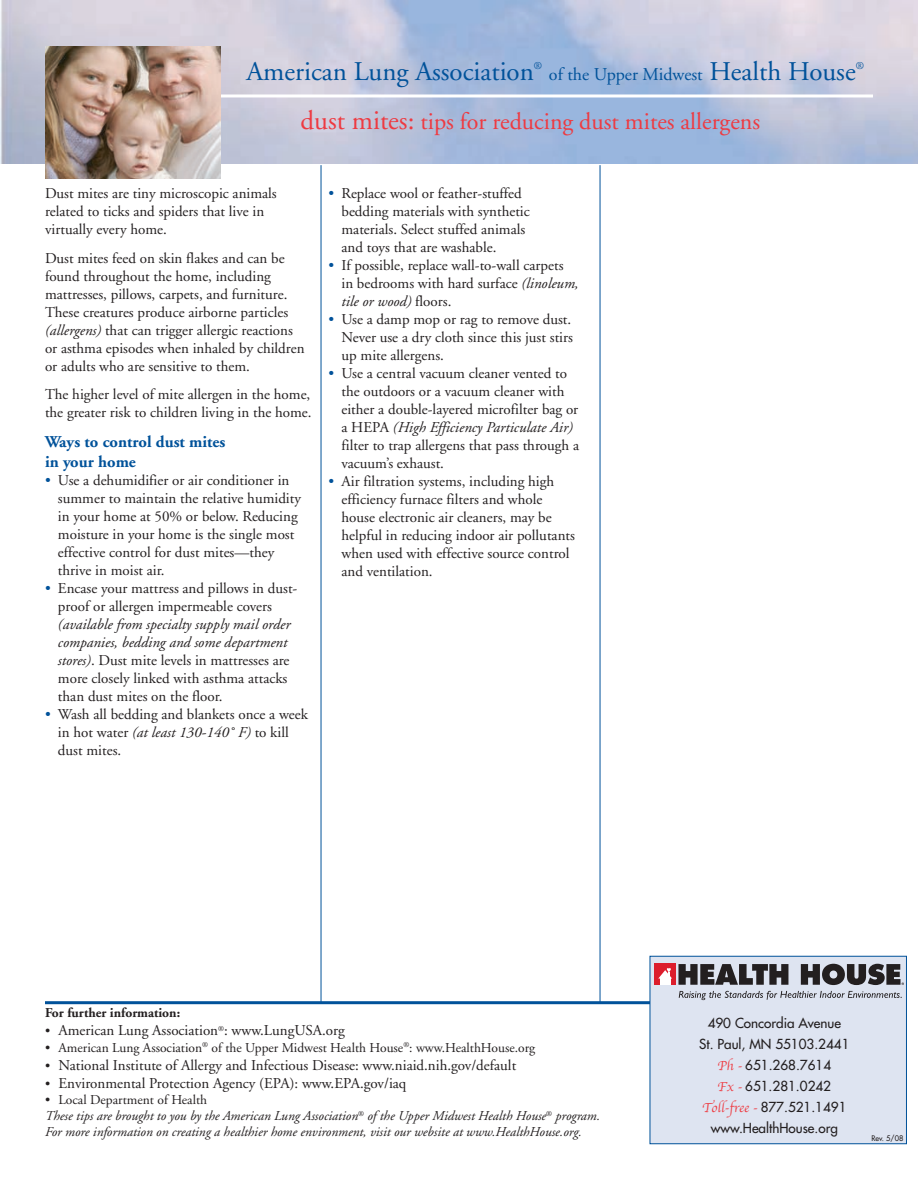
<style>
.page{position:relative;width:918px;height:1188px;background:#fff}
.page>*{position:absolute;margin:0;border:0;box-sizing:border-box;transform-origin:0 0}
.t1{font:27px "Adobe Garamond";color:#01529a}
.t2{font:24px "Adobe Garamond";color:#ee3a41}
.t3{font:18px "Adobe Garamond";color:#01529a}
.t4{font:700 16.5px/19.5px "Adobe Garamond";color:#01529a}
.t5{font:15px/18px "Adobe Garamond";color:#231f20}
.t6{font:italic 13.5px/16.2px "Adobe Garamond";color:#231f20}
.t7{font:13.5px/21px "Futura";color:#231f20;text-align:center}
.t8{font:13.5px "Adobe Garamond";color:#231f20}
.t9{font:700 13.5px "Adobe Garamond";color:#231f20}
.t10{font:10.5px "Adobe Garamond";color:#01529a}
.t11{font:7.5px "Futura";color:#231f20}
.s1{font-size:27px}
.s2{font-style:italic}
.s3{color:#01529a}
.s4{font-size:13.5px}
.s5{font-style:normal}
.s6{font-family:"Apple Chancery";color:#ee3a41}
</style>
<div class="page">
<hr style="left:321px;top:165px;width:1px;height:837px;background:#01529a">
<hr style="left:600px;top:165px;width:1px;height:837px;background:#01529a">
<hr style="left:45px;top:1001px;width:648px;height:3px;background:#01529a">
<img style="left:45px;top:46px;width:176px;height:133px">
<div style="left:650px;top:956px;width:256px;height:188px;background:#dee4f1"></div>
<div style="left:650px;top:956px;width:257px;height:188px;border:1px solid #01529a"></div>
<svg style="left:679px;top:991px;width:223px;height:9px"></svg>
<svg style="left:678px;top:964px;width:110px;height:21px"></svg>
<svg style="left:801px;top:964px;width:103px;height:21px"></svg>
<div style="left:655px;top:964px;width:21px;height:21px;background:#dc1d2c"></div>
<div style="left:660px;top:977px;width:11px;height:8px;background:#fff"></div>
<svg style="left:658px;top:968px;width:14px;height:11px"></svg>
<h1 class="t1" style="left:247px;top:57px;width:289px">American Lung Association</h1>
<p class="t10" style="left:534px;top:60px;width:10px">®</p>
<p class="t3" style="left:549px;top:65px;width:308px">of the Upper Midwest <span class="s1">Health House</span></p>
<p class="t10" style="left:856px;top:60px;width:10px">®</p>
<h2 class="t2" style="left:301px;top:109px;width:461px"><span class="s1">dust mites:</span> tips for reducing dust mites allergens</h2>
<p class="t5" style="left:45px;top:185px;width:233px">Dust mites are tiny microscopic animals related to ticks and spiders that live in virtually every home.</p>
<p class="t5" style="left:45px;top:249px;width:261px">Dust mites feed on skin flakes and can be found throughout the home, including mattresses, pillows, carpets, and furniture.<br>These creatures produce airborne particles <span class="s2">(allergens)</span> that can trigger allergic reactions or asthma episodes when inhaled by children or adults who are sensitive to them.</p>
<p class="t5" style="left:45px;top:386px;width:268px">The higher level of mite allergen in the home, the greater risk to children living in the home.</p>
<p class="t4" style="left:45px;top:432px;width:182px">Ways to control dust mites in your home</p>
<p class="t5" style="left:58px;top:471px;width:245px;text-indent:-13px"><span class="s3">•</span> Use a dehumidifier or air conditioner in summer to maintain the relative humidity in your home at 50% or below. Reducing moisture in your home is the single most effective control for dust mites—they thrive in moist air.</p>
<p class="t5" style="left:58px;top:579px;width:241px;text-indent:-13px"><span class="s3">•</span> Encase your mattress and pillows in dust&shy;proof or allergen impermeable covers</p>
<p class="t5" style="left:58px;top:615px;width:234px"><span class="s2">(available from specialty supply mail order companies, bedding and some department stores)</span>. Dust mite levels in mattresses are more closely linked with asthma attacks than dust mites on the floor.</p>
<p class="t5" style="left:58px;top:705px;width:251px;text-indent:-13px"><span class="s3">•</span> Wash all bedding and blankets once a week in hot water <span class="s2">(at least 130-140˚ F)</span> to kill dust mites.</p>
<p class="t5" style="left:342px;top:185px;width:190px;text-indent:-13px"><span class="s3">•</span> Replace wool or feather-stuffed bedding materials with synthetic materials. Select stuffed animals and toys that are washable.</p>
<p class="t5" style="left:342px;top:257px;width:239px;text-indent:-13px"><span class="s3">•</span> If possible, replace wall-to-wall carpets in bedrooms with hard surface <span class="s2">(linoleum, tile or wood)</span> floors.</p>
<p class="t5" style="left:342px;top:311px;width:233px;text-align:justify;text-indent:-13px"><span class="s3">•</span> Use a damp mop or rag to remove dust.<br>Never use a dry cloth since this just stirs up mite allergens.</p>
<p class="t5" style="left:342px;top:365px;width:239px;text-indent:-13px"><span class="s3">•</span> Use a central vacuum cleaner vented to the outdoors or a vacuum cleaner with either a double-layered microfilter bag or a HEPA <span class="s2">(High Efficiency Particulate Air) </span>filter to trap allergens that pass through a vacuum’s exhaust.</p>
<p class="t5" style="left:342px;top:473px;width:235px;text-indent:-13px"><span class="s3">•</span> Air filtration systems, including high efficiency furnace filters and whole house electronic air cleaners, may be helpful in reducing indoor air pollutants when used with effective source control and ventilation.</p>
<p class="t9" style="left:45px;top:1006px;width:137px">For further information:</p>
<p class="t5" style="left:45px;top:1022px;width:301px"><span class="s4">•</span> American Lung Association<sup>®</sup>: www.LungUSA.org</p>
<p class="t8" style="left:45px;top:1040px;width:492px">• American Lung Association<sup>®</sup> of the Upper Midwest Health House<sup>®</sup>: www.HealthHouse.org</p>
<p class="t5" style="left:45px;top:1056px;width:473px"><span class="s4">•</span> National Institute of Allergy and Infectious Disease: www.niaid.nih.gov/default</p>
<p class="t5" style="left:45px;top:1074px;width:363px"><span class="s4">•</span> Environmental Protection Agency (EPA): www.EPA.gov/iaq</p>
<p class="t6" style="left:45px;top:1092px;width:557px"><span class="s5">• Local Department of Health<br></span>These tips are brought to you by the American Lung Association<sup>®</sup> of the Upper Midwest Health House<sup>®</sup> program.<br>For more information on creating a healthier home environment, visit our website at www.HealthHouse.org.</p>
<p class="t7" style="left:699px;top:1013px;width:152px">490 Concordia Avenue<br>St. Paul, MN 55103.2441<br><span class="s6">Ph -</span> 651.268.7614<br><span class="s6">Fx -</span> 651.281.0242<br><span class="s6">Toll-free -</span> 877.521.1491 www.HealthHouse.org</p>
<p class="t11" style="left:872px;top:1133px;width:33px">Rev. 5/08</p>
</div>
